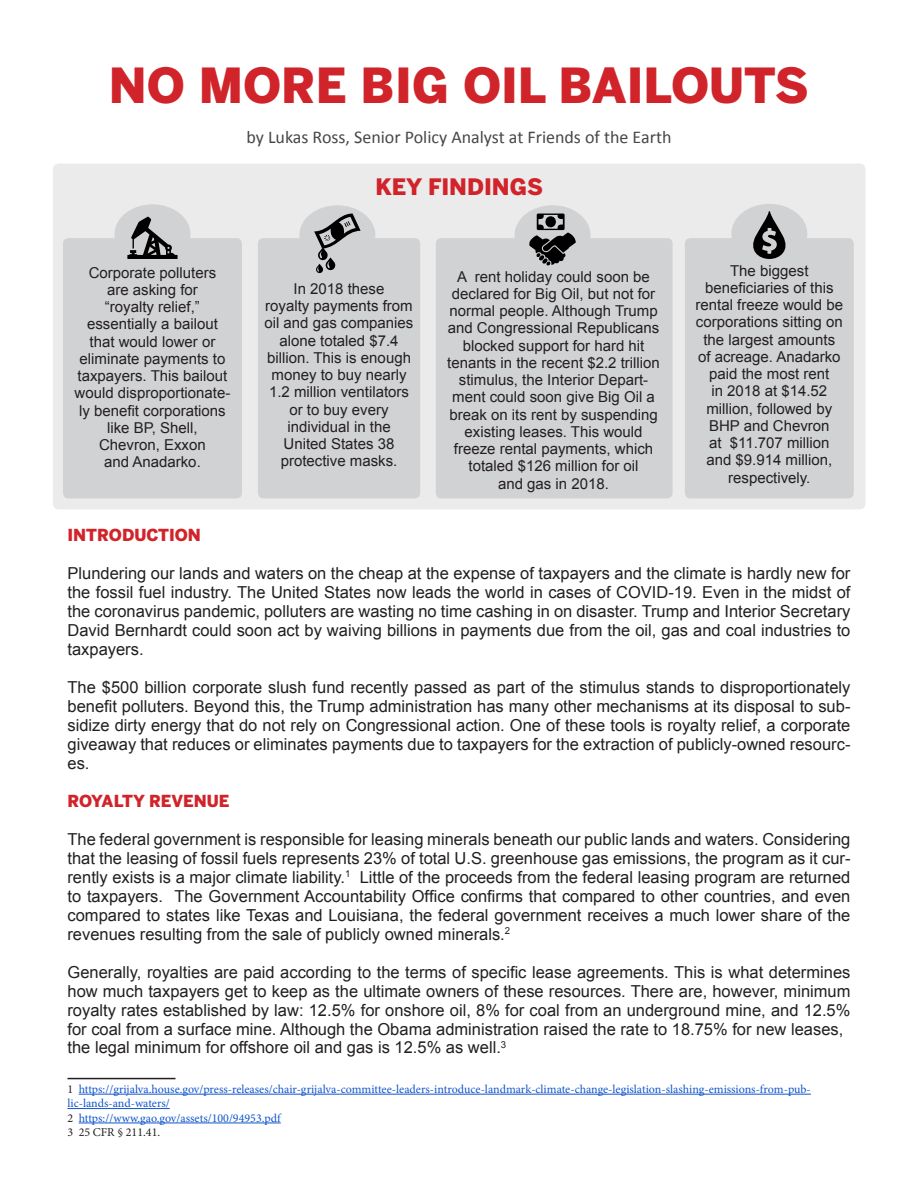
<style>
.page{position:relative;width:918px;height:1188px;background:#fff}
.page>*{position:absolute;margin:0;border:0;box-sizing:border-box;transform-origin:0 0}
.t1{font:900 48px "Benton Sans";color:#d1232a}
.t2{font:900 22.5px "Benton Sans";color:#d1232a}
.t3{font:18px "Calibri";color:#464748}
.t4{font:16.5px/18.9px "Arial";color:#231f20;text-align:justify}
.t5{font:900 16.5px "Benton Sans";color:#d1232a}
.t6{font:15px/17.2px "Arial";color:#231f20;text-align:center}
.t7{font:12px/14.4px "Minion Pro";letter-spacing:-.005em;color:#15c}
.t8{font:12px "Minion Pro";color:#231f20}
.s1{color:#231f20}
</style>
<div class="page">
<hr style="left:68px;top:1078px;width:108px;height:1px;background:#231f20">
<hr style="left:79px;top:1094px;width:732px;height:1px;background:#15c">
<hr style="left:68px;top:1108px;width:102px;height:1px;background:#15c">
<hr style="left:79px;top:1123px;width:202px;height:1px;background:#15c">
<div style="left:53px;top:164px;width:813px;height:345px;background:#ebebeb;border-radius:6px"></div>
<div style="left:685px;top:238px;width:169px;height:260px;background:#d1d2d4;border-radius:5px"></div>
<div style="left:436px;top:238px;width:237px;height:260px;background:#d1d2d4;border-radius:5px"></div>
<div style="left:258px;top:238px;width:162px;height:260px;background:#d1d2d4;border-radius:5px"></div>
<div style="left:63px;top:238px;width:179px;height:260px;background:#d1d2d4;border-radius:5px"></div>
<div style="left:114px;top:204px;width:76px;height:60px;background:#d1d2d4;border-radius:50%"></div>
<div style="left:299px;top:205px;width:76px;height:60px;background:#d1d2d4;border-radius:50%"></div>
<div style="left:515px;top:205px;width:76px;height:60px;background:#d1d2d4;border-radius:50%"></div>
<svg style="left:127px;top:217px;width:51px;height:42px"></svg>
<svg style="left:314px;top:214px;width:47px;height:59px"></svg>
<svg style="left:529px;top:214px;width:47px;height:52px"></svg>
<div style="left:731px;top:204px;width:76px;height:59px;background:#d1d2d4;border-radius:50%"></div>
<svg style="left:753px;top:211px;width:33px;height:48px"></svg>
<p class="t1" style="left:109px;top:57px;width:702px">NO MORE BIG OIL BAILOUTS</p>
<p class="t3" style="left:246px;top:125px;width:427px">by Lukas Ross, Senior Policy Analyst at Friends of the Earth</p>
<p class="t6" style="left:89px;top:264px;width:129px">Corporate polluters</p>
<p class="t6" style="left:107px;top:281px;width:92px">are asking for</p>
<p class="t6" style="left:105px;top:298px;width:97px">“royalty relief,”</p>
<p class="t6" style="left:75px;top:316px;width:157px">essentially a bailout that would lower or eliminate payments to taxpayers. This bailout would disproportionate&shy;ly benefit corporations like BP, Shell,</p>
<p class="t6" style="left:99px;top:436px;width:108px">Chevron, Exxon</p>
<p class="t6" style="left:104px;top:454px;width:98px">and Anadarko.</p>
<p class="t2" style="left:375px;top:173px;width:169px">KEY FINDINGS</p>
<p class="t6" style="left:294px;top:280px;width:92px">In 2018 these</p>
<p class="t6" style="left:265px;top:298px;width:150px">royalty payments from oil and gas companies alone totaled $7.4</p>
<p class="t6" style="left:267px;top:349px;width:145px">billion. This is enough money to buy nearly<br>1.2 million ventilators or to buy every</p>
<p class="t6" style="left:287px;top:418px;width:105px">individual in the</p>
<p class="t6" style="left:284px;top:436px;width:112px">United States 38</p>
<p class="t6" style="left:281px;top:453px;width:118px">protective masks.</p>
<p class="t6" style="left:447px;top:268px;width:214px">A rent holiday could soon be declared for Big Oil, but not for normal people. Although Trump and Congressional Republicans blocked support for hard hit tenants in the recent $2.2 trillion stimulus, the Interior Depart&shy;ment could soon give Big Oil a break on its rent by suspending existing leases. This would freeze rental payments, which totaled $126 million for oil<br>and gas in 2018.</p>
<p class="t6" style="left:730px;top:262px;width:80px">The biggest</p>
<p class="t6" style="left:696px;top:279px;width:149px">beneficiaries of this rental freeze would be corporations sitting on the largest amounts of acreage. Anadarko paid the most rent<br>in 2018 at $14.52 million, followed by<br>BHP and Chevron<br>at $11.707 million and $9.914 million, respectively.</p>
<p class="t5" style="left:68px;top:525px;width:135px">INTRODUCTION</p>
<p class="t4" style="left:68px;top:564px;width:784px">Plundering our lands and waters on the cheap at the expense of taxpayers and the climate is hardly new for the fossil fuel industry. The United States now leads the world in cases of COVID-19. Even in the midst of the coronavirus pandemic, polluters are wasting no time cashing in on disaster. Trump and Interior Secretary David Bernhardt could soon act by waiving billions in payments due from the oil, gas and coal industries to taxpayers.</p>
<p class="t4" style="left:68px;top:678px;width:784px">The $500 billion corporate slush fund recently passed as part of the stimulus stands to disproportionately benefit polluters. Beyond this, the Trump administration has many other mechanisms at its disposal to sub&shy;sidize dirty energy that do not rely on Congressional action. One of these tools is royalty relief, a corporate giveaway that reduces or eliminates payments due to taxpayers for the extraction of publicly-owned resourc&shy;es.</p>
<p class="t5" style="left:68px;top:791px;width:164px">ROYALTY REVENUE</p>
<p class="t4" style="left:68px;top:830px;width:784px">The federal government is responsible for leasing minerals beneath our public lands and waters. Considering that the leasing of fossil fuels represents 23% of total U.S. greenhouse gas emissions, the program as it cur&shy;rently exists is a major climate liability.<sup>1</sup> Little of the proceeds from the federal leasing program are returned to taxpayers. The Government Accountability Office confirms that compared to other countries, and even compared to states like Texas and Louisiana, the federal government receives a much lower share of the revenues resulting from the sale of publicly owned minerals.<sup>2</sup></p>
<p class="t4" style="left:68px;top:963px;width:785px">Generally, royalties are paid according to the terms of specific lease agreements. This is what determines how much taxpayers get to keep as the ultimate owners of these resources. There are, however, minimum royalty rates established by law: 12.5% for onshore oil, 8% for coal from an underground mine, and 12.5% for coal from a surface mine. Although the Obama administration raised the rate to 18.75% for new leases,</p>
<p class="t4" style="left:68px;top:1038px;width:440px">the legal minimum for offshore oil and gas is 12.5% as well.<sup>3</sup></p>
<p class="t7" style="left:68px;top:1082px;width:745px"><span class="s1">1</span> https://grijalva.house.gov/press-releases/chair-grijalva-committee-leaders-introduce-landmark-climate-change-legislation-slashing-emissions-from-pub&shy;lic-lands-and-waters/</p>
<p class="t7" style="left:68px;top:1111px;width:215px"><span class="s1">2</span> https://www.gao.gov/assets/100/94953.pdf</p>
<p class="t8" style="left:68px;top:1124px;width:94px">3 25 CFR § 211.41.</p>
</div>
